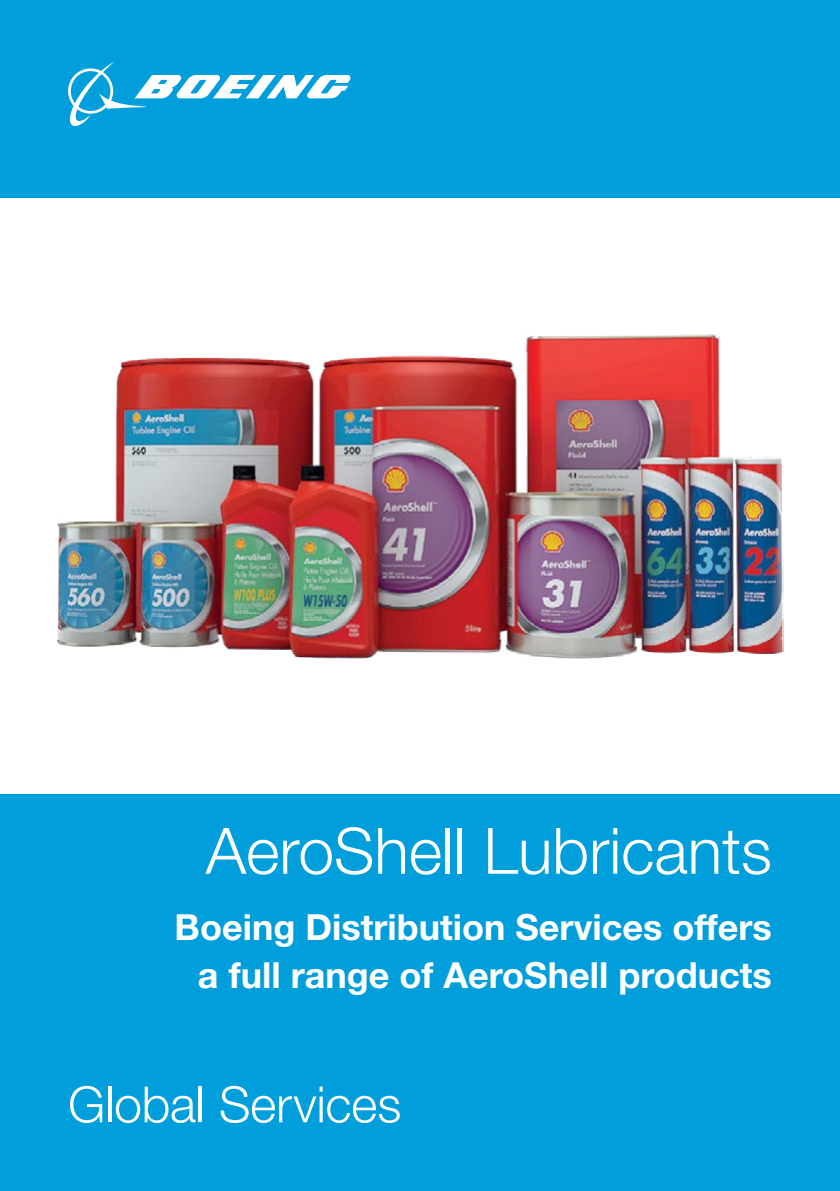
<style>
.page{position:relative;width:840px;height:1191px;background:#fff}
.page>*{position:absolute;margin:0;border:0;box-sizing:border-box;transform-origin:0 0}
.Product_Title{font:300 64px "Helvetica Neue LT Std";color:#fff}
.Business_Segment{font:300 50px "Helvetica Neue LT Std";letter-spacing:-.005em;color:#fff}
.Product_subtitle{font:700 36px/48px "Helvetica Neue LT Std";color:#fff;text-align:right}
</style>
<div class="page">
<div style="left:0;top:0;width:839px;height:1191px;background:#009eda"></div>
<svg style="left:68px;top:61px;width:282px;height:65px"></svg>
<div style="left:0;top:198px;width:839px;height:596px;background:#fff"></div>
<img style="left:57px;top:334px;width:726px;height:324px">
<p class="Product_Title" style="left:206px;top:812px;width:567px">AeroShell Lubricants</p>
<p class="Product_subtitle" style="left:174px;top:902px;width:598px">Boeing Distribution Services offers a full range of AeroShell products</p>
<p class="Business_Segment" style="left:68px;top:1074px;width:334px">Global Services</p>
</div>
